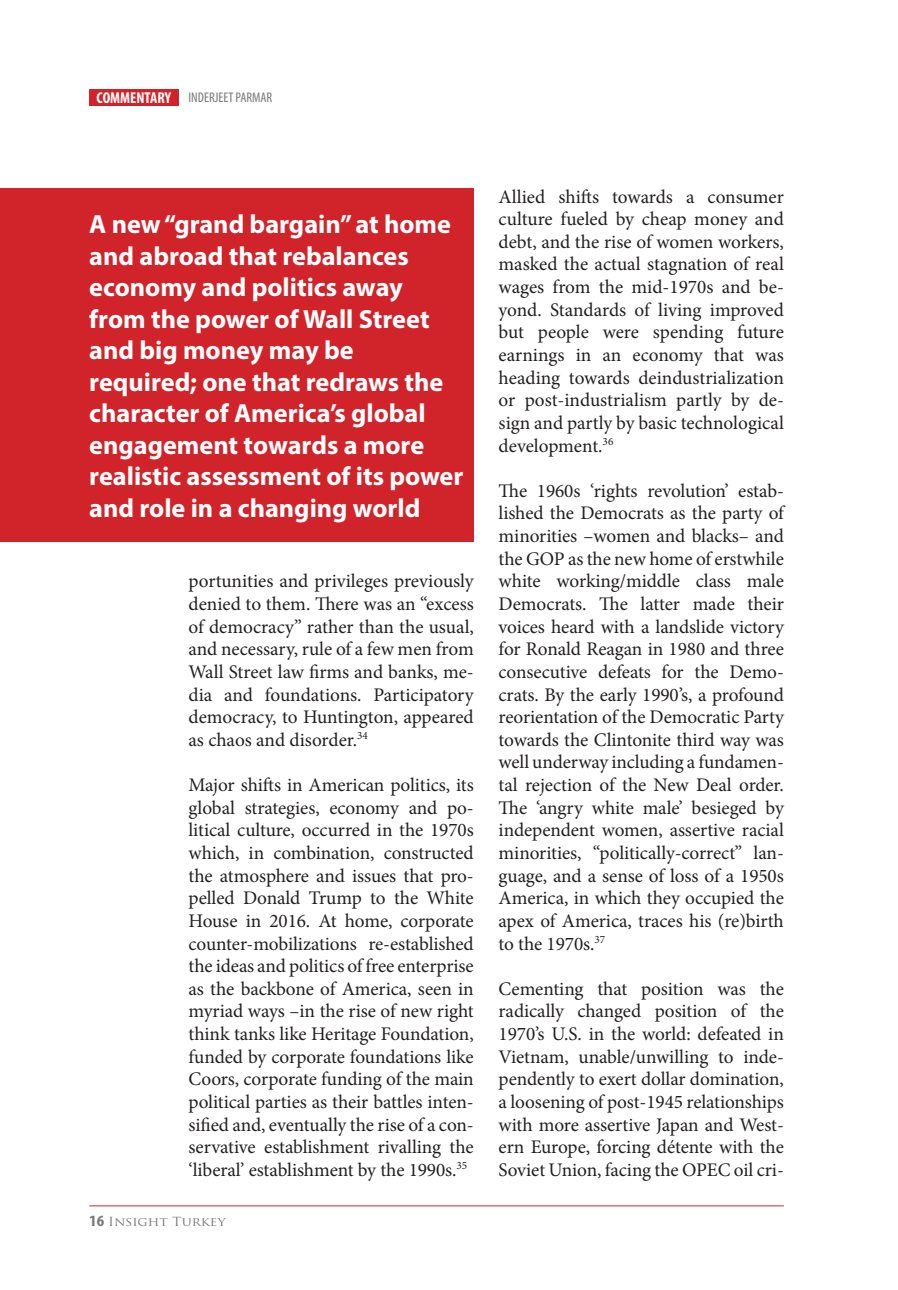
<style>
.page{position:relative;width:898px;height:1290px;background:#fff}
.page>*{position:absolute;margin:0;border:0;box-sizing:border-box;transform-origin:0 0}
.t1{font:700 26.25px/31.5px "Myriad Pro";color:#fff}
.t2{font:19.25px/22.6px "Minion Pro";letter-spacing:-.005em;color:#231f20;text-align:justify}
.t3{font:condensed 14px "Myriad Pro";color:#76787b}
.t4{font:12.25px "Trajan Pro";color:#76787b;scale:1.11 1}
.s1{font-weight:700;font-size:15.75px;color:#fff}
.s2{font-family:"Myriad Pro";font-weight:700;font-stretch:condensed;font-size:15.75px}
</style>
<div class="page">
<div style="left:89px;top:89px;width:90px;height:17px;background:#d1232a"></div>
<hr style="left:89px;top:1205px;width:695px;height:1px;background:#d1232a">
<div style="left:0;top:189px;width:474px;height:353px;background:#d1232a"></div>
<p class="t3" style="left:97px;top:89px;width:177px"><span class="s1">COMMENTARY</span> INDERJEET PARMAR</p>
<p class="t1" style="left:89px;top:208px;width:376px">A new “grand bargain” at home and abroad that rebalances economy and politics away from the power of Wall Street and big money may be required; one that redraws the character of America’s global engagement towards a more realistic assessment of its power and role in a changing world</p>
<p class="t2" style="left:189px;top:570px;width:287px">portunities and privileges previously denied to them. There was an “excess of democracy” rather than the usual, and necessary, rule of a few men from Wall Street law firms and banks, me&shy;dia and foundations. Participatory democracy, to Huntington, appeared as chaos and disorder.<sup>34</sup></p>
<p class="t2" style="left:188px;top:774px;width:287px">Major shifts in American politics, its global strategies, economy and po&shy;litical culture, occurred in the 1970s which, in combination, constructed the atmosphere and issues that pro&shy;pelled Donald Trump to the White House in 2016. At home, corporate counter-mobilizations re-established the ideas and politics of free enterprise as the backbone of America, seen in myriad ways –in the rise of new right think tanks like Heritage Foundation, funded by corporate foundations like Coors, corporate funding of the main political parties as their battles inten&shy;sified and, eventually the rise of a con&shy;servative establishment rivalling the ‘liberal’ establishment by the 1990s.<sup>35</sup></p>
<p class="t4" style="left:89px;top:1213px;width:124px"><span class="s2">16</span> Insight Turkey</p>
<p class="t2" style="left:499px;top:185px;width:287px">Allied shifts towards a consumer culture fueled by cheap money and debt, and the rise of women workers, masked the actual stagnation of real wages from the mid-1970s and be&shy;yond. Standards of living improved but people were spending future earnings in an economy that was heading towards deindustrialization or post-industrialism partly by de&shy;sign and partly by basic technological development.<sup>36</sup></p>
<p class="t2" style="left:499px;top:479px;width:287px">The 1960s ‘rights revolution’ estab&shy;lished the Democrats as the party of minorities –women and blacks– and the GOP as the new home of erstwhile white working/middle class male Democrats. The latter made their voices heard with a landslide victory for Ronald Reagan in 1980 and three consecutive defeats for the Demo&shy;crats. By the early 1990’s, a profound reorientation of the Democratic Party towards the Clintonite third way was well underway including a fundamen&shy;tal rejection of the New Deal order.<br>The ‘angry white male’ besieged by independent women, assertive racial minorities, “politically-correct” lan&shy;guage, and a sense of loss of a 1950s America, in which they occupied the apex of America, traces his (re)birth to the 1970s.<sup>37</sup></p>
<p class="t2" style="left:499px;top:977px;width:287px">Cementing that position was the radically changed position of the 1970’s U.S. in the world: defeated in Vietnam, unable/unwilling to inde&shy;pendently to exert dollar domination, a loosening of post-1945 relationships with more assertive Japan and West&shy;ern Europe, forcing détente with the Soviet Union, facing the OPEC oil cri-</p>
</div>
